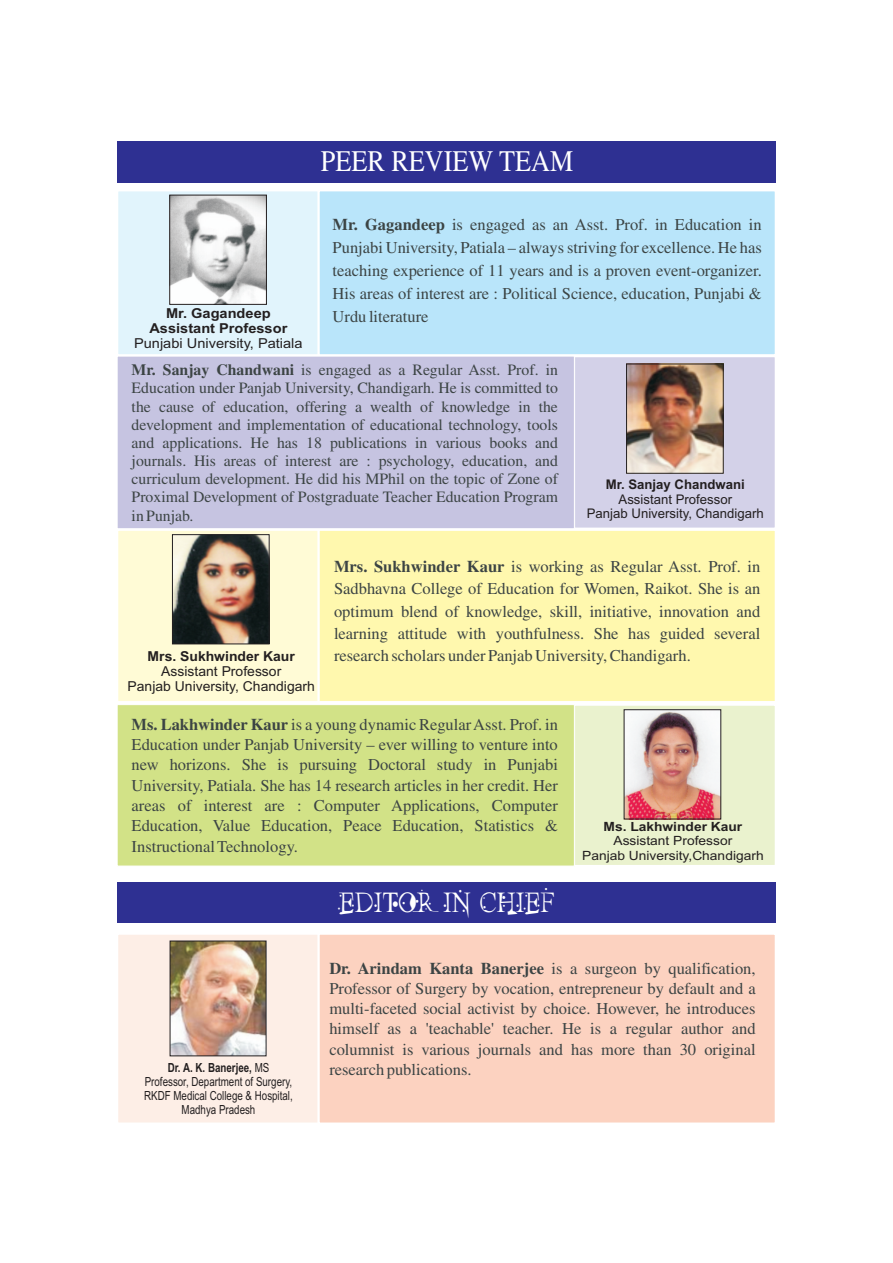
<style>
.page{position:relative;width:893px;height:1263px;background:#fff}
.page>*{position:absolute;margin:0;border:0;box-sizing:border-box;transform-origin:0 0}
.t1{font:29.85px "Toronto";color:#fff;scale:.88 1}
.t2{font:29.25px "Times New Roman";color:#fff;scale:.89 1}
.t3{font:16.5px/20.2px "Times";color:#3c4444;text-align:justify}
.t4{font:15.75px/18.1px "Times";color:#3c4444;text-align:justify}
.t5{font:13.65px/15.3px "Arial";color:#231f20;text-align:center}
.t6{font:700 13.65px/15.3px "Arial";color:#231f20;text-align:center;scale:1.07 1}
.t7{font:13.65px "Arial";color:#231f20;scale:1.07 1}
.t8{font:700 13.65px "Arial";color:#231f20}
.t9{font:13.35px/14.9px "Arial";color:#231f20;text-align:center}
.t10{font:700 13.35px "Arial";color:#231f20}
.t11{font:12.75px/14.2px "Arial";color:#231f20;text-align:center;scale:1.09 1}
.t12{font:700 12.75px "Arial";color:#231f20;scale:1.09 1}
.t13{font:12.6px/14.1px "Arial";color:#231f20;text-align:center;scale:.78 1}
.s1{font-weight:700}
</style>
<div class="page">
<div style="left:117px;top:141px;width:658px;height:41px;background:#2e3092"></div>
<div style="left:118px;top:191px;width:198px;height:163px;background:#e1f4fc"></div>
<div style="left:316px;top:191px;width:459px;height:164px;background:#b9e5fa"></div>
<div style="left:118px;top:531px;width:198px;height:170px;background:#fffbd6"></div>
<div style="left:316px;top:530px;width:459px;height:171px;background:#fff8ae"></div>
<img style="left:171px;top:197px;width:94px;height:106px">
<div style="left:169px;top:195px;width:98px;height:110px;border:1px solid #231f20"></div>
<svg style="left:572px;top:354px;width:203px;height:177px;background:#d4d2e8"></svg>
<div style="left:117px;top:355px;width:458px;height:175px;background:#c6c4e1"></div>
<img style="left:628px;top:366px;width:94px;height:106px">
<div style="left:626px;top:364px;width:98px;height:110px;border:1px solid #231f20"></div>
<img style="left:174px;top:536px;width:94px;height:106px">
<div style="left:172px;top:534px;width:98px;height:110px;border:1px solid #231f20"></div>
<div style="left:575px;top:705px;width:200px;height:160px;background:#eaf2ce"></div>
<div style="left:117px;top:705px;width:457px;height:161px;background:#d2e287"></div>
<img style="left:626px;top:711px;width:93px;height:106px">
<div style="left:118px;top:935px;width:198px;height:188px;background:#fdeee6"></div>
<div style="left:316px;top:934px;width:459px;height:189px;background:#fcd2c0"></div>
<div style="left:117px;top:882px;width:658px;height:41px;background:#2e3092"></div>
<img style="left:172px;top:943px;width:92px;height:111px">
<div style="left:170px;top:941px;width:96px;height:115px;border:1px solid #231f20"></div>
<p class="t6" style="left:149px;top:306px;width:130px">Mr. Gagandeep<br>Assistant Professor</p>
<p class="t7" style="left:134px;top:338px;width:159px">Punjabi University, Patiala</p>
<h1 class="t1" style="left:321px;top:145px;width:289px">PEER REVIEW TEAM</h1>
<p class="t3" style="left:333px;top:213px;width:431px;line-height:23.1px"><span class="s1">Mr. Gagandeep</span> is engaged as an Asst. Prof. in Education in Punjabi University, Patiala – always striving for excellence. He has teaching experience of 11 years and is a proven event-organizer.<br>His areas of interest are : Political Science, education, Punjabi &amp; Urdu literature</p>
<p class="t4" style="left:132px;top:362px;width:428px"><span class="s1">Mr. Sanjay Chandwani</span> is engaged as a Regular Asst. Prof. in Education under Panjab University, Chandigarh. He is committed to the cause of education, offering a wealth of knowledge in the development and implementation of educational technology, tools and applications. He has 18 publications in various books and journals. His areas of interest are : psychology, education, and curriculum development. He did his MPhil on the topic of Zone of Proximal Development of Postgraduate Teacher Education Program in Punjab.</p>
<p class="t3" style="left:334px;top:556px;width:428px;line-height:22.4px"><span class="s1">Mrs. Sukhwinder Kaur</span> is working as Regular Asst. Prof. in Sadbhavna College of Education for Women, Raikot. She is an optimum blend of knowledge, skill, initiative, innovation and learning attitude with youthfulness. She has guided several research scholars under Panjab University, Chandigarh.</p>
<p class="t10" style="left:606px;top:479px;width:141px">Mr. Sanjay Chandwani</p>
<p class="t9" style="left:587px;top:493px;width:179px">Assistant Professor<br>Panjab University, Chandigarh</p>
<p class="t8" style="left:148px;top:651px;width:149px">Mrs. Sukhwinder Kaur</p>
<p class="t5" style="left:128px;top:665px;width:189px">Assistant Professor<br>Panjab University, Chandigarh</p>
<p class="t3" style="left:132px;top:715px;width:428px"><span class="s1">Ms. Lakhwinder Kaur</span> is a young dynamic Regular Asst. Prof. in Education under Panjab University – ever willing to venture into new horizons. She is pursuing Doctoral study in Punjabi University, Patiala. She has 14 research articles in her credit. Her areas of interest are : Computer Applications, Computer Education, Value Education, Peace Education, Statistics &amp; Instructional Technology.</p>
<h2 class="t2" style="left:339px;top:886px;width:244px">EDITOR IN CHIEF</h2>
<p class="t12" style="left:603px;top:822px;width:129px">Ms. Lakhwinder Kaur</p>
<p class="t11" style="left:582px;top:835px;width:168px">Assistant Professor<br>Panjab University,Chandigarh</p>
<p class="t13" style="left:144px;top:1061px;width:192px"><span class="s1">Dr. A. K. Banerjee,</span> MS<br>Professor, Department of Surgery,<br>RKDF Medical College &amp; Hospital,<br>Madhya Pradesh</p>
<p class="t3" style="left:329px;top:959px;width:428px"><span class="s1">Dr. Arindam Kanta Banerjee</span> is a surgeon by qualification, Professor of Surgery by vocation, entrepreneur by default and a multi-faceted social activist by choice. However, he introduces himself as a 'teachable' teacher. He is a regular author and columnist is various journals and has more than 30 original research publications.</p>
</div>
